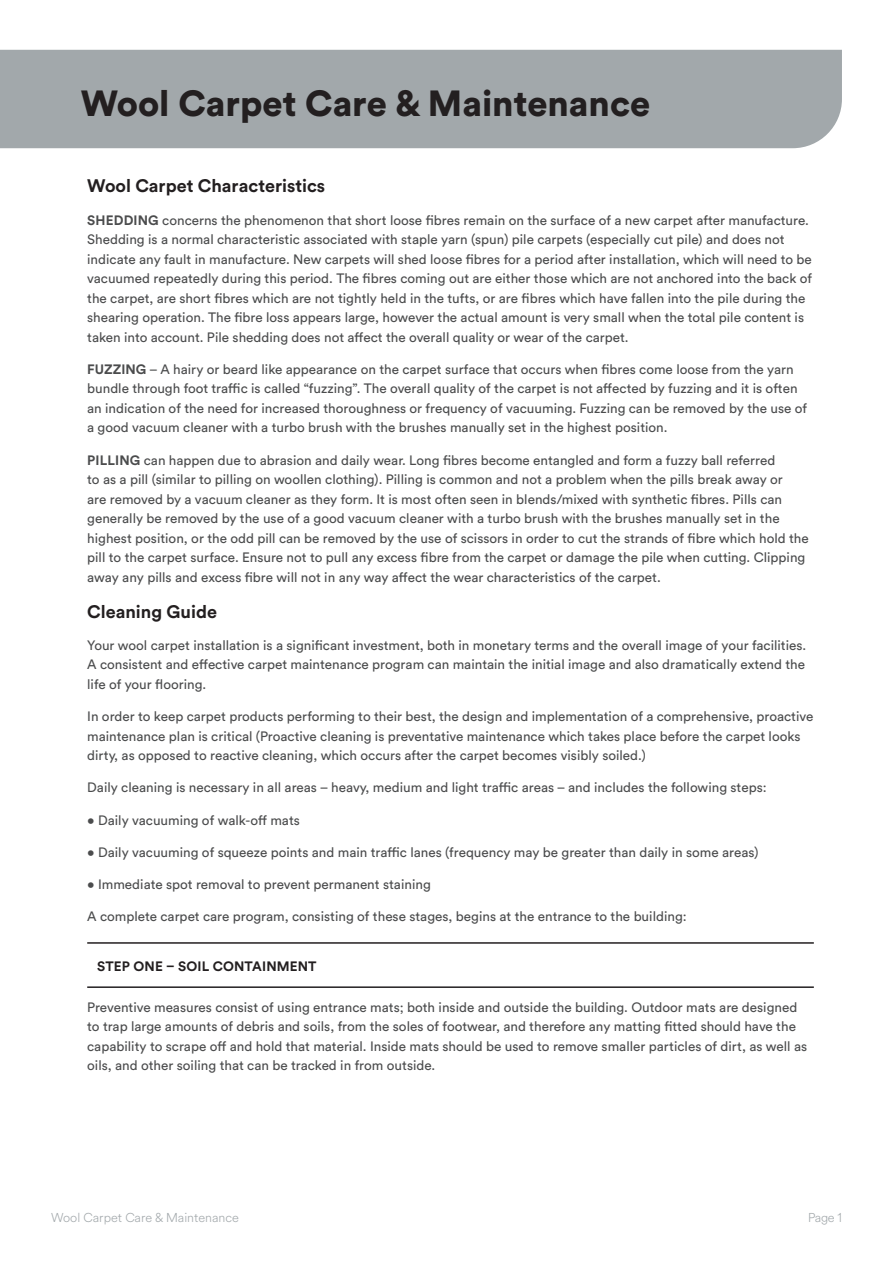
<style>
.page{position:relative;width:893px;height:1263px;background:#fff}
.page>*{position:absolute;margin:0;border:0;box-sizing:border-box;transform-origin:0 0}
.t1{font:900 36px "Circular Std";color:#231f20}
.Sub_Header{font:700 18px "Circular Std";color:#231f20}
.Body_Copy{font:13.5px/19.5px "Circular Std";color:#4b4c4d}
.t2{font:700 13.5px "Circular Std";letter-spacing:.01em;color:#231f20}
.t3{font:300 12.75px "Circular Air";color:#a2a8ab}
.s1{font-weight:700}
</style>
<div class="page">
<div style="left:0;top:50px;width:842px;height:98px;background:#a2a8ab"></div>
<hr style="left:87px;top:942px;width:727px;height:2px;background:#231f20">
<hr style="left:87px;top:986px;width:727px;height:2px;background:#231f20">
<p class="t1" style="left:81px;top:79px;width:571px">Wool Carpet Care &amp; Maintenance</p>
<p class="Sub_Header" style="left:87px;top:174px;width:240px">Wool Carpet Characteristics</p>
<p class="Body_Copy" style="left:87px;top:210px;width:726px"><span class="s1">SHEDDING</span> concerns the phenomenon that short loose fibres remain on the surface of a new carpet after manufacture.<br>Shedding is a normal characteristic associated with staple yarn (spun) pile carpets (especially cut pile) and does not indicate any fault in manufacture. New carpets will shed loose fibres for a period after installation, which will need to be vacuumed repeatedly during this period. The fibres coming out are either those which are not anchored into the back of the carpet, are short fibres which are not tightly held in the tufts, or are fibres which have fallen into the pile during the shearing operation. The fibre loss appears large, however the actual amount is very small when the total pile content is taken into account. Pile shedding does not affect the overall quality or wear of the carpet.</p>
<p class="Body_Copy" style="left:87px;top:359px;width:721px"><span class="s1">FUZZING</span> – A hairy or beard like appearance on the carpet surface that occurs when fibres come loose from the yarn bundle through foot traffic is called “fuzzing”. The overall quality of the carpet is not affected by fuzzing and it is often an indication of the need for increased thoroughness or frequency of vacuuming. Fuzzing can be removed by the use of a good vacuum cleaner with a turbo brush with the brushes manually set in the highest position.</p>
<p class="Body_Copy" style="left:87px;top:450px;width:723px"><span class="s1">PILLING</span> can happen due to abrasion and daily wear. Long fibres become entangled and form a fuzzy ball referred<br>to as a pill (similar to pilling on woollen clothing). Pilling is common and not a problem when the pills break away or<br>are removed by a vacuum cleaner as they form. It is most often seen in blends/mixed with synthetic fibres. Pills can generally be removed by the use of a good vacuum cleaner with a turbo brush with the brushes manually set in the highest position, or the odd pill can be removed by the use of scissors in order to cut the strands of fibre which hold the pill to the carpet surface. Ensure not to pull any excess fibre from the carpet or damage the pile when cutting. Clipping away any pills and excess fibre will not in any way affect the wear characteristics of the carpet.</p>
<p class="Sub_Header" style="left:87px;top:600px;width:131px">Cleaning Guide</p>
<p class="Body_Copy" style="left:87px;top:635px;width:721px;text-align:justify">Your wool carpet installation is a significant investment, both in monetary terms and the overall image of your facilities.<br>A consistent and effective carpet maintenance program can maintain the initial image and also dramatically extend the life of your flooring.</p>
<p class="Body_Copy" style="left:87px;top:706px;width:728px">In order to keep carpet products performing to their best, the design and implementation of a comprehensive, proactive maintenance plan is critical (Proactive cleaning is preventative maintenance which takes place before the carpet looks dirty, as opposed to reactive cleaning, which occurs after the carpet becomes visibly soiled.)</p>
<p class="Body_Copy" style="left:87px;top:778px;width:681px">Daily cleaning is necessary in all areas – heavy, medium and light traffic areas – and includes the following steps:</p>
<p class="Body_Copy" style="left:87px;top:810px;width:214px">• Daily vacuuming of walk-off mats</p>
<p class="Body_Copy" style="left:87px;top:842px;width:673px">• Daily vacuuming of squeeze points and main traffic lanes (frequency may be greater than daily in some areas)</p>
<p class="Body_Copy" style="left:87px;top:874px;width:345px">• Immediate spot removal to prevent permanent staining</p>
<p class="Body_Copy" style="left:87px;top:907px;width:601px">A complete carpet care program, consisting of these stages, begins at the entrance to the building:</p>
<p class="t2" style="left:97px;top:957px;width:221px">STEP ONE – SOIL CONTAINMENT</p>
<p class="Body_Copy" style="left:87px;top:997px;width:721px">Preventive measures consist of using entrance mats; both inside and outside the building. Outdoor mats are designed to trap large amounts of debris and soils, from the soles of footwear, and therefore any matting fitted should have the capability to scrape off and hold that material. Inside mats should be used to remove smaller particles of dirt, as well as oils, and other soiling that can be tracked in from outside.</p>
<p class="t3" style="left:51px;top:1209px;width:189px">Wool Carpet Care &amp; Maintenance</p>
<p class="t3" style="left:808px;top:1209px;width:35px">Page 1</p>
</div>
